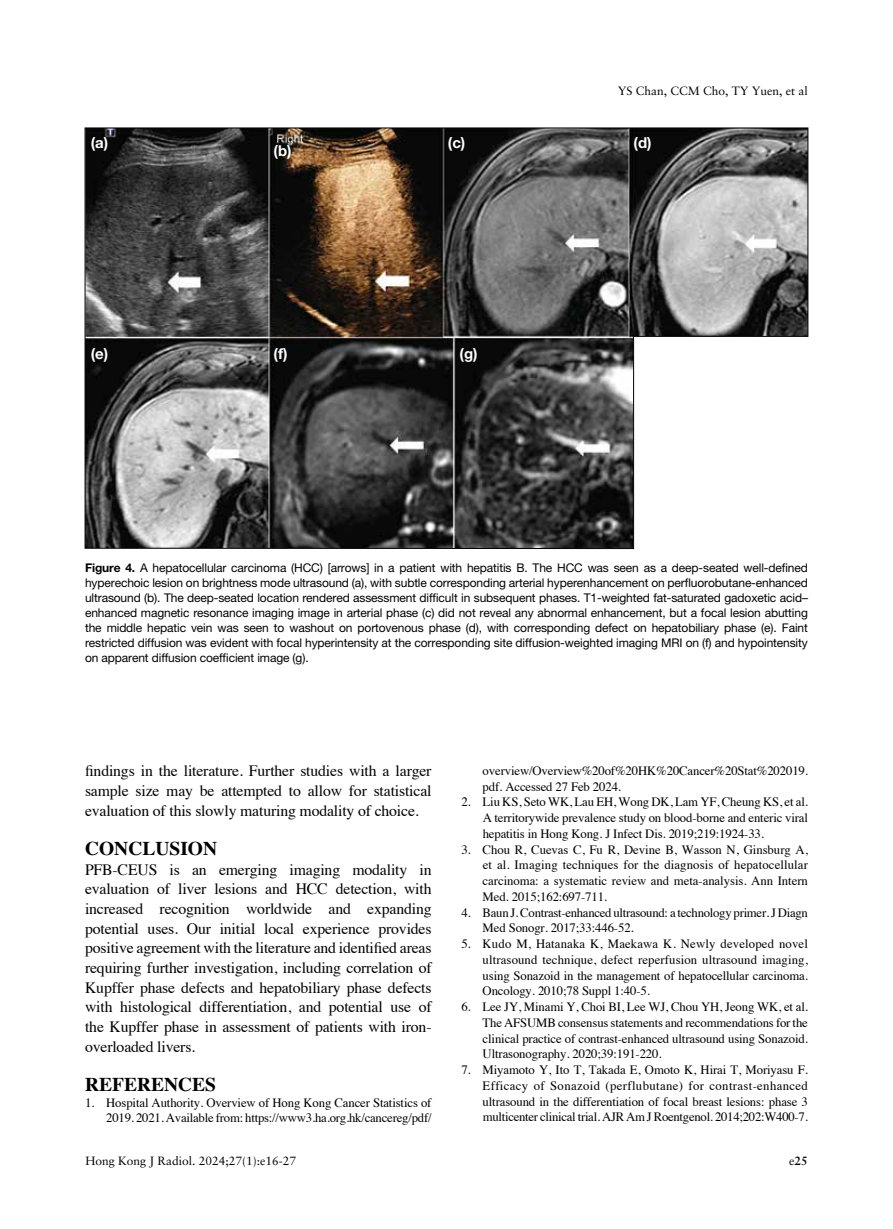
<style>
.page{position:relative;width:893px;height:1229px;background:#fff}
.page>*{position:absolute;margin:0;border:0;box-sizing:border-box;transform-origin:0 0}
.t1{font:700 19.5px "Times";color:#000}
.t2{font:15.75px/19.6px "Times";letter-spacing:-.01em;color:#000;text-align:justify}
.t3{font:700 15px "Helvetica Neue";color:#fff}
.t4{font:12.75px/15.8px "Times";letter-spacing:-.01em;color:#000;text-align:justify}
.t5{font:12px/15px "Helvetica Neue";letter-spacing:-.01em;color:#000;text-align:justify}
.t6{font:12px "Sabon";color:#000}
.t7{font:700 12px "Sabon";color:#000}
.s1{font-weight:700}
.s2{font-weight:400}
</style>
<div class="page">
<svg style="left:84px;top:127px;width:725px;height:422px;background:#696664"></svg>
<p class="t3" style="left:91px;top:133px;width:19px">(a)</p>
<p class="t3" style="left:91px;top:344px;width:19px">(e)</p>
<p class="t3" style="left:274px;top:141px;width:20px">(b)</p>
<p class="t3" style="left:274px;top:344px;width:15px">(f)</p>
<p class="t3" style="left:448px;top:133px;width:19px">(c)</p>
<p class="t3" style="left:460px;top:344px;width:20px">(g)</p>
<p class="t6" style="left:618px;top:84px;width:192px">YS Chan, CCM Cho, TY Yuen, et al</p>
<p class="t3" style="left:634px;top:133px;width:20px">(d)</p>
<p class="t5" style="left:85px;top:560px;width:724px"><span class="s1">Figure 4.</span> A hepatocellular carcinoma (HCC) [arrows] in a patient with hepatitis B. The HCC was seen as a deep-seated well-defined hyperechoic lesion on brightness mode ultrasound (a), with subtle corresponding arterial hyperenhancement on perfluorobutane-enhanced ultrasound (b). The deep-seated location rendered assessment difficult in subsequent phases. T1-weighted fat-saturated gadoxetic acid– enhanced magnetic resonance imaging image in arterial phase (c) did not reveal any abnormal enhancement, but a focal lesion abutting the middle hepatic vein was seen to washout on portovenous phase (d), with corresponding defect on hepatobiliary phase (e). Faint restricted diffusion was evident with focal hyperintensity at the corresponding site diffusion-weighted imaging MRI on (f) and hypointensity on apparent diffusion coefficient image (g).</p>
<p class="t2" style="left:85px;top:760px;width:348px">findings in the literature. Further studies with a larger sample size may be attempted to allow for statistical evaluation of this slowly maturing modality of choice.</p>
<h1 class="t1" style="left:85px;top:830px;width:134px">CONCLUSION</h1>
<p class="t2" style="left:85px;top:858px;width:348px">PFB-CEUS is an emerging imaging modality in evaluation of liver lesions and HCC detection, with increased recognition worldwide and expanding potential uses. Our initial local experience provides positive agreement with the literature and identified areas requiring further investigation, including correlation of Kupffer phase defects and hepatobiliary phase defects with histological differentiation, and potential use of the Kupffer phase in assessment of patients with iron&shy;overloaded livers.</p>
<h1 class="t1" style="left:85px;top:1065px;width:133px">REFERENCES</h1>
<p class="t4" style="left:85px;top:1093px;width:348px;text-align:right">1. Hospital Authority. Overview of Hong Kong Cancer Statistics of<br>2019. 2021. Available from: https://www3.ha.org.hk/cancereg/pdf/</p>
<p class="t4" style="left:483px;top:762px;width:327px">overview/Overview%20of%20HK%20Cancer%20Stat%202019. pdf. Accessed 27 Feb 2024.</p>
<p class="t4" style="left:483px;top:793px;width:327px;text-indent:-21px">2. Liu KS, Seto WK, Lau EH, Wong DK, Lam YF, Cheung KS, et al.<br>A territorywide prevalence study on blood-borne and enteric viral hepatitis in Hong Kong. J Infect Dis. 2019;219:1924-33.</p>
<p class="t4" style="left:483px;top:840px;width:327px;text-indent:-21px">3. Chou R, Cuevas C, Fu R, Devine B, Wasson N, Ginsburg A, et al. Imaging techniques for the diagnosis of hepatocellular carcinoma: a systematic review and meta-analysis. Ann Intern Med. 2015;162:697-711.</p>
<p class="t4" style="left:483px;top:903px;width:327px;text-indent:-21px">4. Baun J. Contrast-enhanced ultrasound: a technology primer. J Diagn<br>Med Sonogr. 2017;33:446-52.</p>
<p class="t4" style="left:483px;top:935px;width:327px;text-indent:-21px">5. Kudo M, Hatanaka K, Maekawa K. Newly developed novel ultrasound technique, defect reperfusion ultrasound imaging, using Sonazoid in the management of hepatocellular carcinoma.<br>Oncology. 2010;78 Suppl 1:40-5.</p>
<p class="t4" style="left:483px;top:998px;width:327px;text-indent:-21px">6. Lee JY, Minami Y, Choi BI, Lee WJ, Chou YH, Jeong WK, et al.<br>The AFSUMB consensus statements and recommendations for the clinical practice of contrast-enhanced ultrasound using Sonazoid.<br>Ultrasonography. 2020;39:191-220.</p>
<p class="t4" style="left:483px;top:1061px;width:327px;text-indent:-21px">7. Miyamoto Y, Ito T, Takada E, Omoto K, Hirai T, Moriyasu F.<br>Efficacy of Sonazoid (perflubutane) for contrast-enhanced ultrasound in the differentiation of focal breast lesions: phase 3 multicenter clinical trial. AJR Am J Roentgenol. 2014;202:W400-7.</p>
<p class="t6" style="left:85px;top:1153px;width:212px">Hong Kong J Radiol. 2024;27(1):e16-27</p>
<p class="t7" style="left:789px;top:1153px;width:20px"><span class="s2">e</span>25</p>
</div>
